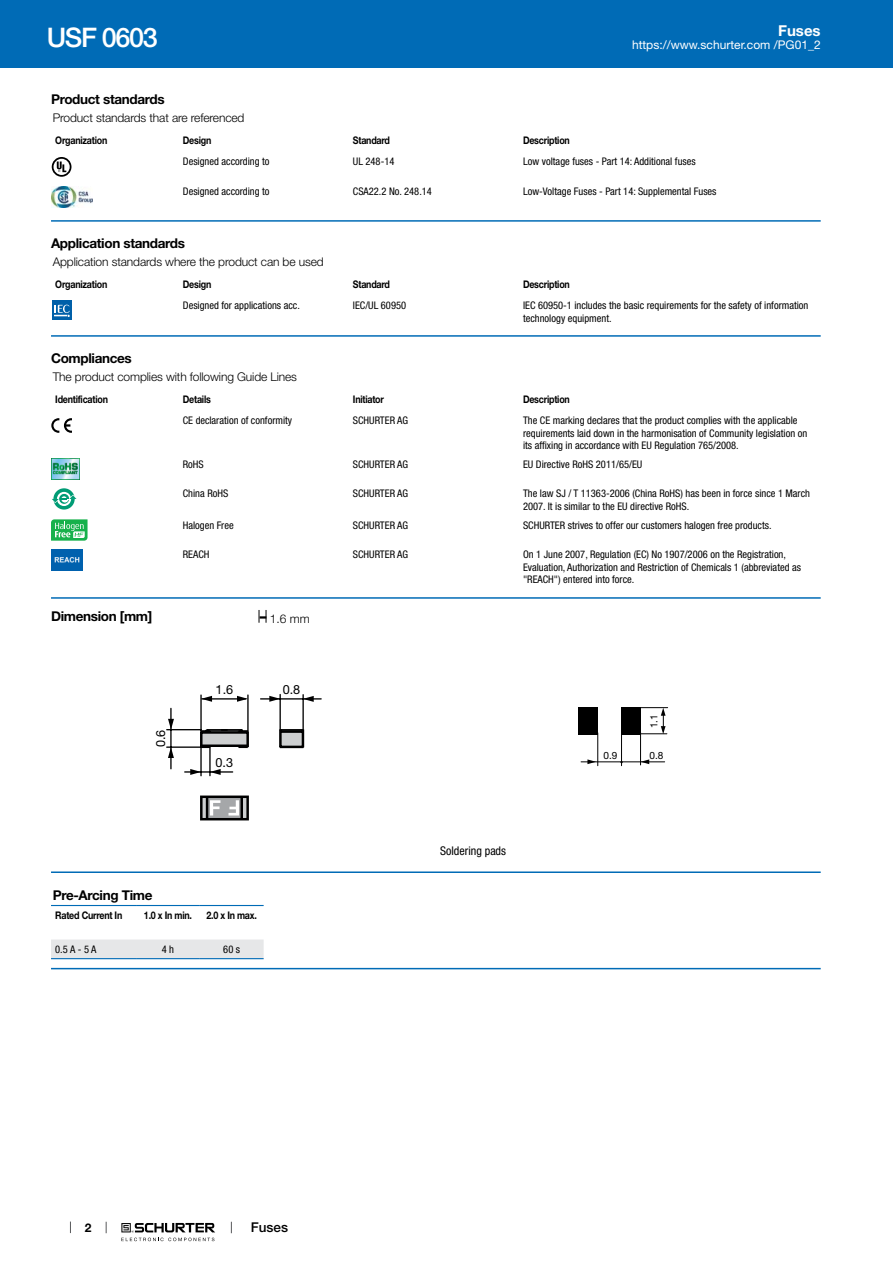
<style>
.page{position:relative;width:893px;height:1263px;background:#fff}
.page>*{position:absolute;margin:0;border:0;box-sizing:border-box;transform-origin:0 0}
.t1{font:500 27px "Helvetica Neue LT";letter-spacing:-.05em;color:#fff}
.t2{font:700 15px "Helvetica Neue LT";color:#fff}
.t3{font:700 13.5px "Helvetica Neue LT";letter-spacing:-.025em;color:#000}
.t4{font:500 13.5px "Helvetica Neue LT";color:#000}
.t5{font:12.6px "Helvetica Neue LT";color:#000}
.t6{font:300 12px "Helvetica Neue LT";letter-spacing:-.01em;color:#000}
.t7{font:12px "Helvetica Neue LT";color:#fff}
.t8{font:condensed 12px "Helvetica Neue LT";color:#000}
.t9{font:700 12px "Helvetica Neue LT";color:#000}
.t10{font:condensed 10.5px/12.6px "Helvetica Neue LT";color:#000}
.t11{font:700 10.5px "Helvetica Neue LT";letter-spacing:-.025em;color:#000;scale:.85 1}
.t12{font:10.05px "Helvetica Neue LT";color:#000}
</style>
<div class="page">
<svg style="left:70px;top:1221px;width:1px;height:12px"></svg>
<svg style="left:121px;top:1223px;width:94px;height:18px"></svg>
<div style="left:0;top:0;width:893px;height:68px;background:#006bb6"></div>
<svg style="left:52px;top:157px;width:19px;height:20px"></svg>
<img style="left:51px;top:186px;width:42px;height:21px">
<hr style="left:51px;top:220px;width:770px;height:2px;background:#006bb6">
<svg style="left:52px;top:300px;width:20px;height:20px"></svg>
<div style="left:52px;top:301px;width:19px;height:19px;background:#0060a9"></div>
<svg style="left:54px;top:305px;width:16px;height:12px"></svg>
<hr style="left:51px;top:335px;width:770px;height:2px;background:#006bb6">
<svg style="left:51px;top:418px;width:21px;height:15px"></svg>
<img style="left:51px;top:458px;width:29px;height:22px">
<svg style="left:53px;top:488px;width:22px;height:22px"></svg>
<svg style="left:57px;top:492px;width:14px;height:14px"></svg>
<svg style="left:52px;top:494px;width:25px;height:9px"></svg>
<svg style="left:51px;top:519px;width:37px;height:22px"></svg>
<img style="left:51px;top:549px;width:32px;height:21px">
<hr style="left:51px;top:597px;width:770px;height:2px;background:#006bb6">
<svg style="left:259px;top:610px;width:8px;height:13px"></svg>
<hr style="left:279px;top:729px;width:3px;height:18px;background:#000">
<svg style="left:281px;top:729px;width:23px;height:18px"></svg>
<hr style="left:280px;top:746px;width:23px;height:2px;background:#000">
<hr style="left:280px;top:730px;width:23px;height:3px;background:#000">
<hr style="left:280px;top:729px;width:23px;height:2px;background:#000">
<hr style="left:200px;top:695px;width:2px;height:37px;background:#000">
<hr style="left:202px;top:698px;width:44px;height:1px;background:#000">
<hr style="left:167px;top:729px;width:34px;height:1px;background:#000">
<hr style="left:167px;top:746px;width:34px;height:2px;background:#000">
<hr style="left:170px;top:708px;width:2px;height:61px;background:#000">
<hr style="left:247px;top:695px;width:2px;height:36px;background:#000">
<hr style="left:279px;top:694px;width:2px;height:36px;background:#000">
<hr style="left:261px;top:698px;width:60px;height:1px;background:#000">
<hr style="left:302px;top:695px;width:2px;height:34px;background:#000">
<hr style="left:185px;top:771px;width:48px;height:2px;background:#000">
<svg style="left:190px;top:729px;width:59px;height:92px"></svg>
<svg style="left:168px;top:719px;width:6px;height:10px"></svg>
<svg style="left:168px;top:747px;width:6px;height:11px"></svg>
<svg style="left:303px;top:696px;width:11px;height:6px"></svg>
<svg style="left:269px;top:696px;width:11px;height:6px"></svg>
<svg style="left:201px;top:696px;width:11px;height:6px"></svg>
<svg style="left:237px;top:696px;width:11px;height:6px"></svg>
<div style="left:578px;top:707px;width:20px;height:27px;background:#000"></div>
<div style="left:621px;top:707px;width:20px;height:27px;background:#000"></div>
<hr style="left:581px;top:762px;width:84px;height:1px;background:#000">
<hr style="left:635px;top:733px;width:32px;height:1px;background:#000">
<hr style="left:636px;top:707px;width:32px;height:1px;background:#000">
<hr style="left:597px;top:733px;width:1px;height:33px;background:#000">
<hr style="left:621px;top:733px;width:1px;height:33px;background:#000">
<hr style="left:640px;top:732px;width:1px;height:33px;background:#000">
<svg style="left:641px;top:759px;width:8px;height:5px"></svg>
<svg style="left:587px;top:759px;width:9px;height:5px"></svg>
<svg style="left:661px;top:708px;width:5px;height:26px"></svg>
<hr style="left:51px;top:871px;width:770px;height:2px;background:#006bb6">
<svg style="left:51px;top:906px;width:213px;height:52px"></svg>
<hr style="left:51px;top:905px;width:85px;height:1px;background:#006bb6">
<hr style="left:136px;top:905px;width:64px;height:1px;background:#006bb6">
<hr style="left:200px;top:905px;width:64px;height:1px;background:#006bb6">
<hr style="left:51px;top:958px;width:85px;height:1px;background:#006bb6">
<hr style="left:136px;top:958px;width:64px;height:1px;background:#006bb6">
<hr style="left:200px;top:958px;width:64px;height:1px;background:#006bb6">
<hr style="left:51px;top:968px;width:770px;height:1px;background:#006bb6">
<h1 class="t1" style="left:47px;top:21px;width:113px">USF 0603</h1>
<h2 class="t2" style="left:778px;top:21px;width:44px">Fuses</h2>
<p class="t7" style="left:632px;top:38px;width:190px">https://www.schurter.com /PG01_2</p>
<p class="t3" style="left:51px;top:91px;width:115px">Product standards</p>
<p class="t6" style="left:53px;top:110px;width:193px">Product standards that are referenced</p>
<p class="t11" style="left:55px;top:134px;width:63px">Organization</p>
<p class="t11" style="left:183px;top:134px;width:35px">Design</p>
<p class="t11" style="left:353px;top:134px;width:45px">Standard</p>
<p class="t11" style="left:523px;top:134px;width:57px">Description</p>
<p class="t10" style="left:183px;top:155px;width:88px">Designed according to</p>
<p class="t10" style="left:353px;top:155px;width:43px">UL 248-14</p>
<p class="t10" style="left:523px;top:155px;width:174px">Low voltage fuses - Part 14: Additional fuses</p>
<p class="t10" style="left:183px;top:185px;width:88px">Designed according to</p>
<p class="t10" style="left:353px;top:185px;width:80px">CSA22.2 No. 248.14</p>
<p class="t10" style="left:523px;top:185px;width:195px">Low-Voltage Fuses - Part 14: Supplemental Fuses</p>
<p class="t3" style="left:51px;top:235px;width:135px">Application standards</p>
<p class="t6" style="left:53px;top:254px;width:272px">Application standards where the product can be used</p>
<p class="t11" style="left:55px;top:277px;width:63px">Organization</p>
<p class="t11" style="left:183px;top:277px;width:35px">Design</p>
<p class="t11" style="left:353px;top:277px;width:45px">Standard</p>
<p class="t11" style="left:523px;top:277px;width:57px">Description</p>
<p class="t10" style="left:183px;top:299px;width:119px">Designed for applications acc.</p>
<p class="t10" style="left:353px;top:299px;width:55px">IEC/UL 60950</p>
<p class="t10" style="left:523px;top:299px;width:287px">IEC 60950-1 includes the basic requirements for the safety of information technology equipment.</p>
<p class="t3" style="left:51px;top:350px;width:82px">Compliances</p>
<p class="t6" style="left:53px;top:369px;width:246px">The product complies with following Guide Lines</p>
<p class="t11" style="left:55px;top:392px;width:64px">Identification</p>
<p class="t11" style="left:183px;top:392px;width:35px">Details</p>
<p class="t11" style="left:353px;top:392px;width:38px">Initiator</p>
<p class="t11" style="left:523px;top:392px;width:57px">Description</p>
<p class="t10" style="left:183px;top:414px;width:111px">CE declaration of conformity</p>
<p class="t10" style="left:353px;top:414px;width:57px">SCHURTER AG</p>
<p class="t10" style="left:523px;top:414px;width:286px">The CE marking declares that the product complies with the applicable requirements laid down in the harmonisation of Community legislation on its affixing in accordance with EU Regulation 765/2008.</p>
<p class="t10" style="left:183px;top:458px;width:22px">RoHS</p>
<p class="t10" style="left:353px;top:458px;width:57px">SCHURTER AG</p>
<p class="t10" style="left:523px;top:458px;width:121px">EU Directive RoHS 2011/65/EU</p>
<p class="t10" style="left:183px;top:487px;width:47px">China RoHS</p>
<p class="t10" style="left:353px;top:487px;width:57px">SCHURTER AG</p>
<p class="t10" style="left:523px;top:487px;width:289px">The law SJ / T 11363-2006 (China RoHS) has been in force since 1 March<br>2007. It is similar to the EU directive RoHS.</p>
<p class="t10" style="left:183px;top:518px;width:52px">Halogen Free</p>
<p class="t10" style="left:353px;top:518px;width:57px">SCHURTER AG</p>
<p class="t10" style="left:523px;top:518px;width:250px">SCHURTER strives to offer our customers halogen free products.</p>
<p class="t10" style="left:183px;top:548px;width:28px">REACH</p>
<p class="t10" style="left:353px;top:548px;width:57px">SCHURTER AG</p>
<p class="t10" style="left:523px;top:548px;width:279px">On 1 June 2007, Regulation (EC) No 1907/2006 on the Registration,<br>Evaluation, Authorization and Restriction of Chemicals 1 (abbreviated as "REACH") entered into force.</p>
<p class="t3" style="left:51px;top:607px;width:103px">Dimension [mm]</p>
<p class="t6" style="left:270px;top:611px;width:42px">1.6 mm</p>
<p class="t5" style="left:153px;top:747px;width:19px;rotate:-90deg">0.6</p>
<p class="t5" style="left:216px;top:682px;width:19px">1.6</p>
<p class="t5" style="left:215px;top:755px;width:19px">0.3</p>
<p class="t5" style="left:283px;top:682px;width:19px">0.8</p>
<p class="t3" style="left:53px;top:887px;width:101px">Pre-Arcing Time</p>
<p class="t11" style="left:55px;top:908px;width:80px">Rated Current In</p>
<p class="t11" style="left:144px;top:908px;width:58px">1.0 x In min.</p>
<p class="t11" style="left:207px;top:908px;width:61px">2.0 x In max.</p>
<p class="t10" style="left:55px;top:943px;width:43px">0.5 A - 5 A</p>
<p class="t10" style="left:162px;top:943px;width:14px">4 h</p>
<p class="t10" style="left:223px;top:943px;width:18px">60 s</p>
<p class="t9" style="left:85px;top:1220px;width:8px">2</p>
<p class="t4" style="left:251px;top:1219px;width:39px">Fuses</p>
<p class="t8" style="left:440px;top:844px;width:67px">Soldering pads</p>
<p class="t12" style="left:648px;top:728px;width:15px;rotate:-90deg">1.1</p>
<p class="t12" style="left:603px;top:749px;width:15px">0.9</p>
<p class="t12" style="left:650px;top:749px;width:15px">0.8</p>
</div>
